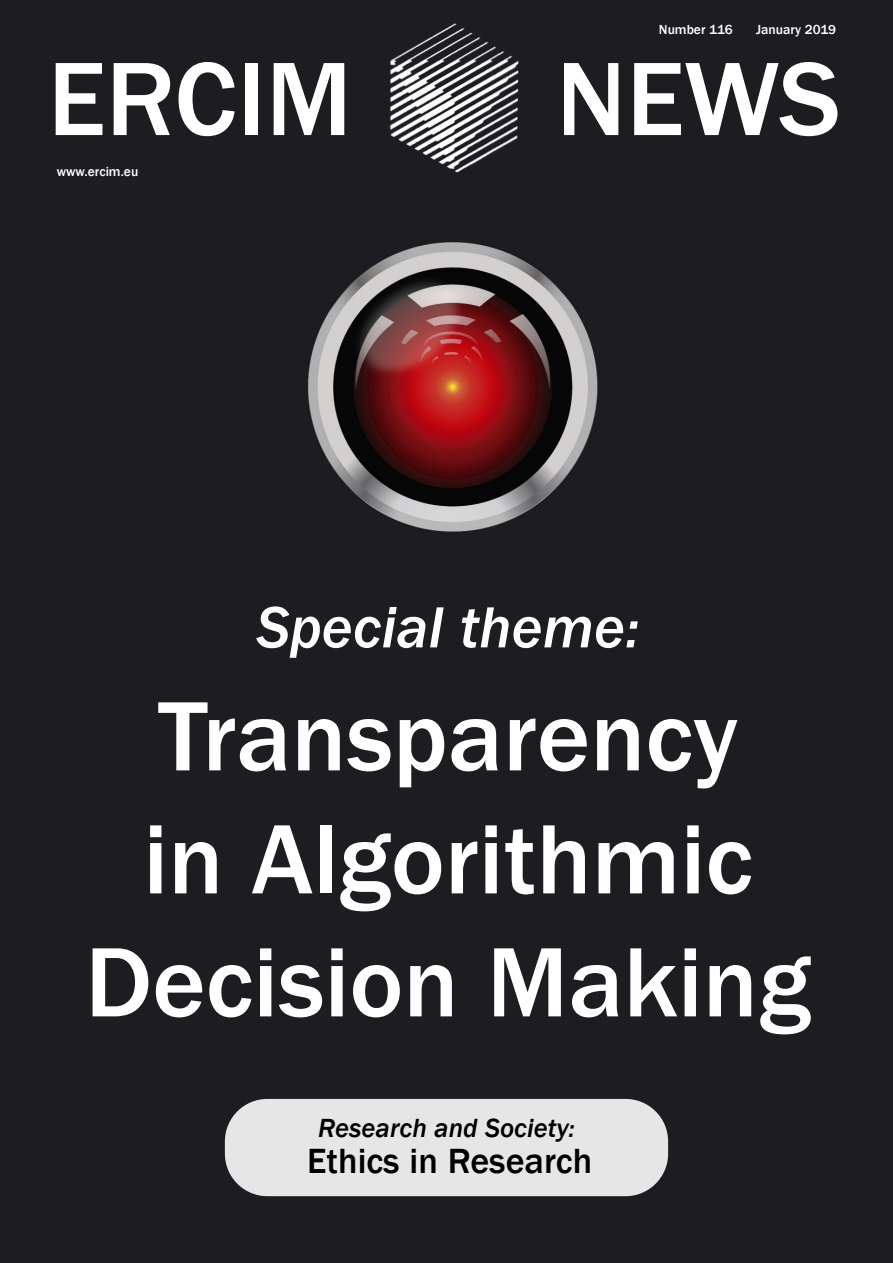
<style>
.page{position:relative;width:893px;height:1263px;background:#1d1c21}
.page>*{position:absolute;margin:0;border:0;box-sizing:border-box;transform-origin:0 0}
.t1{font:500 108px "Franklin Gothic";color:#fff}
.t2{font:500 102px/123px "Franklin Gothic";color:#fff;text-align:center}
.t3{font:italic 500 60px "Franklin Gothic";color:#fff}
.t4{font:500 36px "Franklin Gothic";color:#000}
.t5{font:italic 500 27px "Franklin Gothic";color:#000}
.t6{font:500 13.5px "Franklin Gothic";color:#fff}
</style>
<div class="page">
<img style="left:383px;top:18px;width:145px;height:160px">
<div style="left:225px;top:1099px;width:443px;height:97px;background:#e6e6e6;border-radius:43px"></div>
<p class="t6" style="left:659px;top:22px;width:75px">Number 116</p>
<p class="t6" style="left:756px;top:22px;width:82px">January 2019</p>
<p class="t1" style="left:48px;top:36px;width:306px">ERCIM</p>
<p class="t1" style="left:556px;top:36px;width:286px">NEWS</p>
<p class="t6" style="left:57px;top:164px;width:83px">www.ercim.eu</p>
<p class="t3" style="left:257px;top:592px;width:384px">Special theme:</p>
<p class="t2" style="left:85px;top:673px;width:727px">Transparency<br>in Algorithmic<br>Decision Making</p>
<p class="t5" style="left:318px;top:1112px;width:258px">Research and Society:</p>
<p class="t4" style="left:307px;top:1140px;width:286px">Ethics in Research</p>
</div>
